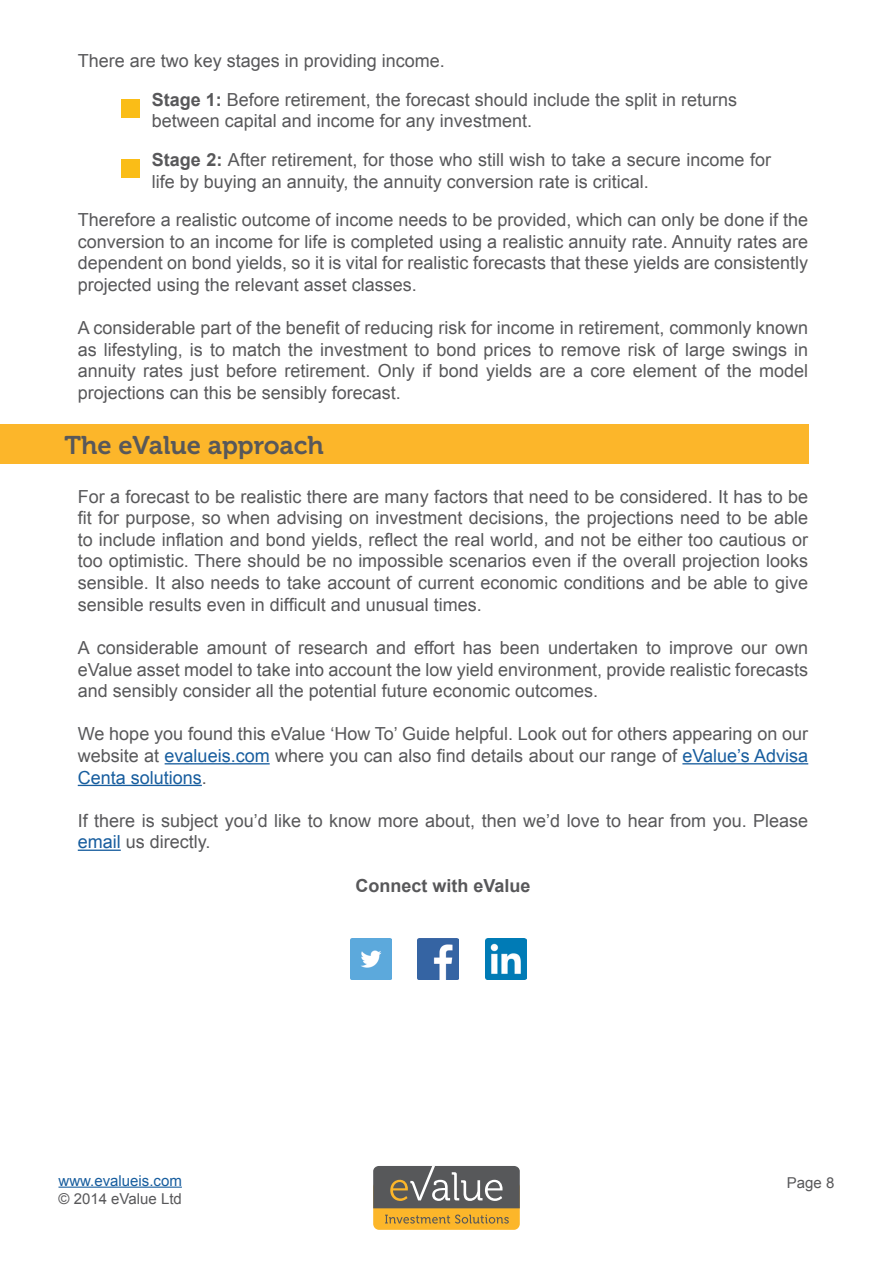
<style>
.page{position:relative;width:893px;height:1263px;background:#fff}
.page>*{position:absolute;margin:0;border:0;box-sizing:border-box;transform-origin:0 0}
.t1{font:25.5px "Museo 700";color:#58585a}
.t2{font:18px/21.6px "Arial";color:#58585a;text-align:justify}
.t3{font:700 18px "Arial";color:#58585a}
.t4{font:15px "Arial";color:#58585a}
.t5{font:15px "Arial";color:#175d9e}
.s1{font-weight:700}
.s2{color:#175d9e}
</style>
<div class="page">
<div style="left:373px;top:1181px;width:147px;height:49px;background:#fcb62a;border-radius:6px"></div>
<svg style="left:385px;top:1214px;width:124px;height:9px"></svg>
<svg style="left:373px;top:1166px;width:147px;height:42px;background:#6e6d6b"></svg>
<hr style="left:58px;top:1186px;width:124px;height:2px;background:#175d9e">
<div style="left:0;top:424px;width:808px;height:40px;background:#fcb62a"></div>
<hr style="left:165px;top:763px;width:105px;height:1px;background:#175d9e">
<hr style="left:682px;top:763px;width:126px;height:1px;background:#175d9e">
<hr style="left:78px;top:785px;width:124px;height:1px;background:#175d9e">
<hr style="left:78px;top:849px;width:43px;height:2px;background:#175d9e">
<img style="left:418px;top:939px;width:41px;height:41px">
<img style="left:350px;top:939px;width:41px;height:41px">
<img style="left:485px;top:939px;width:41px;height:41px">
<div style="left:122px;top:100px;width:18px;height:18px;background:#fabd17"></div>
<div style="left:122px;top:160px;width:18px;height:18px;background:#fabd17"></div>
<p class="t2" style="left:78px;top:50px;width:369px">There are two key stages in providing income.</p>
<p class="t2" style="left:152px;top:89px;width:587px"><span class="s1">Stage 1:</span> Before retirement, the forecast should include the split in returns</p>
<p class="t2" style="left:152px;top:110px;width:382px">between capital and income for any investment.</p>
<p class="t2" style="left:152px;top:149px;width:621px"><span class="s1">Stage 2:</span> After retirement, for those who still wish to take a secure income for life by buying an annuity, the annuity conversion rate is critical.</p>
<p class="t2" style="left:78px;top:209px;width:732px">Therefore a realistic outcome of income needs to be provided, which can only be done if the conversion to an income for life is completed using a realistic annuity rate. Annuity rates are dependent on bond yields, so it is vital for realistic forecasts that these yields are consistently projected using the relevant asset classes.</p>
<p class="t2" style="left:78px;top:317px;width:732px">A considerable part of the benefit of reducing risk for income in retirement, commonly known as lifestyling, is to match the investment to bond prices to remove risk of large swings in annuity rates just before retirement. Only if bond yields are a core element of the model projections can this be sensibly forecast.</p>
<p class="t1" style="left:64px;top:431px;width:261px">The eValue approach</p>
<p class="t2" style="left:78px;top:486px;width:732px">For a forecast to be realistic there are many factors that need to be considered. It has to be fit for purpose, so when advising on investment decisions, the projections need to be able to include inflation and bond yields, reflect the real world, and not be either too cautious or too optimistic. There should be no impossible scenarios even if the overall projection looks sensible. It also needs to take account of current economic conditions and be able to give sensible results even in difficult and unusual times.</p>
<p class="t2" style="left:78px;top:637px;width:732px">A considerable amount of research and effort has been undertaken to improve our own eValue asset model to take into account the low yield environment, provide realistic forecasts and sensibly consider all the potential future economic outcomes.</p>
<p class="t2" style="left:78px;top:723px;width:732px">We hope you found this eValue ‘How To’ Guide helpful. Look out for others appearing on our website at <span class="s2">evalueis.com</span> where you can also find details about our range of <span class="s2">eValue’s Advisa Centa solutions</span>.</p>
<p class="t2" style="left:78px;top:810px;width:732px">If there is subject you’d like to know more about, then we’d love to hear from you. Please <span class="s2">email</span> us directly.</p>
<p class="t3" style="left:355px;top:873px;width:177px">Connect with eValue</p>
<p class="t5" style="left:58px;top:1170px;width:125px">www.evalueis.com</p>
<p class="t4" style="left:787px;top:1173px;width:49px">Page 8</p>
<p class="t4" style="left:58px;top:1188px;width:125px">© 2014 eValue Ltd</p>
</div>
